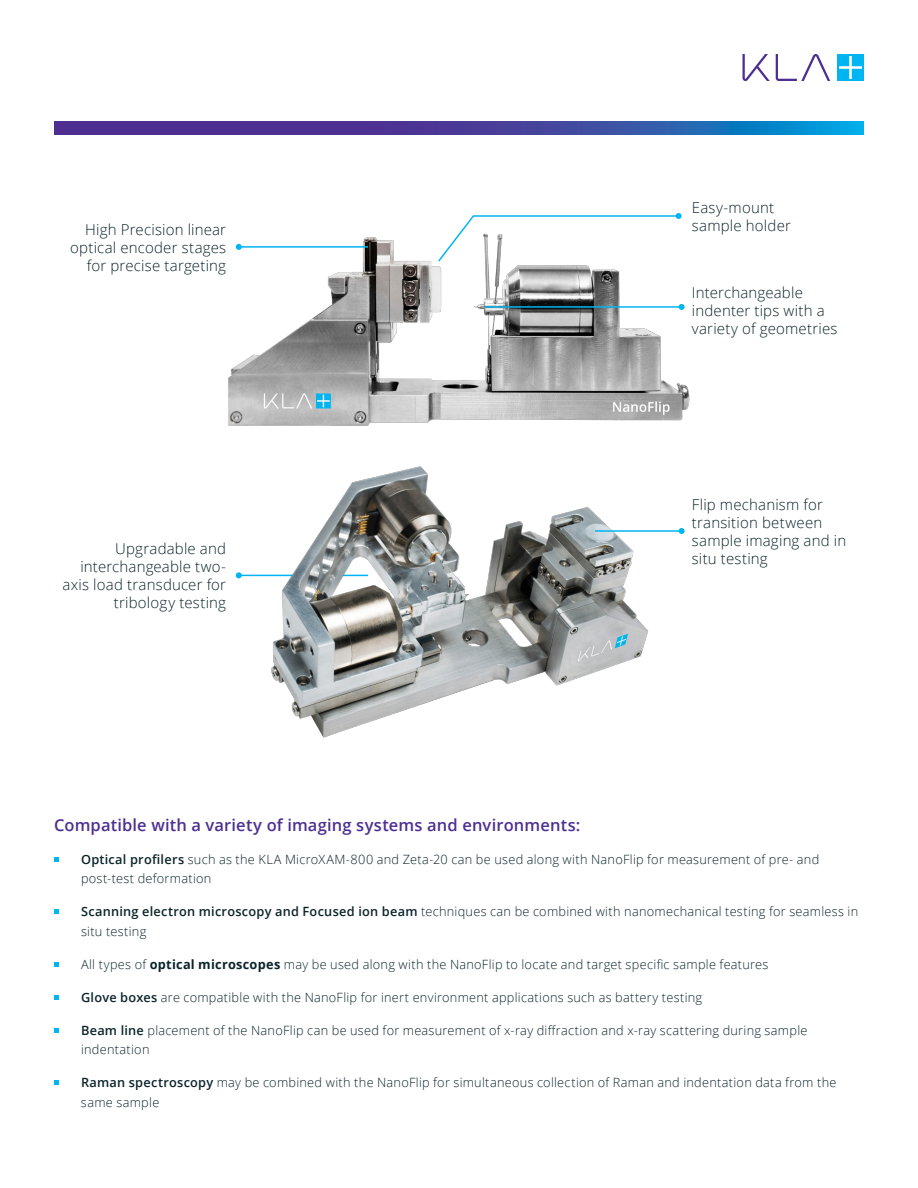
<style>
.page{position:relative;width:918px;height:1188px;background:#fff}
.page>*{position:absolute;margin:0;border:0;box-sizing:border-box;transform-origin:0 0}
.t1{font:600 16.5px "Open Sans";letter-spacing:.01em;color:#4e2f91}
.t2{font:300 15px/18px "Open Sans";letter-spacing:.015em;color:#0b242c}
.t3{font:300 12.75px/19.5px "Open Sans";letter-spacing:.02em;color:#0b242c}
.s1{font-weight:600}
.s2{font-weight:700}
</style>
<div class="page">
<svg style="left:54px;top:122px;width:810px;height:13px;background:#3a4ba2"></svg>
<svg style="left:776px;top:54px;width:54px;height:27px"></svg>
<svg style="left:742px;top:54px;width:28px;height:27px"></svg>
<div style="left:837px;top:54px;width:27px;height:27px;background:#00b5f1"></div>
<svg style="left:839px;top:56px;width:23px;height:23px"></svg>
<svg style="left:54px;top:857px;width:4px;height:4px"></svg>
<svg style="left:54px;top:910px;width:4px;height:4px"></svg>
<svg style="left:54px;top:962px;width:4px;height:4px"></svg>
<svg style="left:54px;top:995px;width:4px;height:4px"></svg>
<svg style="left:54px;top:1028px;width:4px;height:4px"></svg>
<svg style="left:54px;top:1081px;width:4px;height:4px"></svg>
<img style="left:228px;top:237px;width:462px;height:189px">
<hr style="left:239px;top:246px;width:129px;height:2px;background:#00b5f1">
<svg style="left:236px;top:244px;width:6px;height:6px"></svg>
<hr style="left:239px;top:575px;width:129px;height:1px;background:#00b5f1">
<svg style="left:236px;top:572px;width:6px;height:6px"></svg>
<hr style="left:484px;top:306px;width:198px;height:2px;background:#00b5f1">
<svg style="left:679px;top:304px;width:6px;height:6px"></svg>
<svg style="left:437px;top:213px;width:245px;height:50px"></svg>
<img style="left:267px;top:466px;width:381px;height:272px">
<hr style="left:595px;top:530px;width:87px;height:2px;background:#00b5f1">
<svg style="left:679px;top:528px;width:6px;height:6px"></svg>
<p class="t2" style="left:70px;top:220px;width:157px;text-align:right">High Precision linear optical encoder stages for precise targeting</p>
<p class="t2" style="left:63px;top:539px;width:165px;text-align:right">Upgradable and interchangeable two&shy;axis load transducer for tribology testing</p>
<p class="t2" style="left:692px;top:198px;width:101px">Easy-mount sample holder</p>
<p class="t2" style="left:692px;top:283px;width:147px">Interchangeable indenter tips with a variety of geometries</p>
<p class="t2" style="left:692px;top:495px;width:156px">Flip mechanism for transition between sample imaging and in situ testing</p>
<p class="t1" style="left:54px;top:814px;width:528px">Compatible with a variety of imaging systems and environments:</p>
<p class="t3" style="left:81px;top:849px;width:740px;text-indent:-27px"><span class="s1">• Optical profilers</span> such as the KLA MicroXAM-800 and Zeta-20 can be used along with NanoFlip for measurement of pre- and post-test deformation</p>
<p class="t3" style="left:81px;top:902px;width:779px;text-indent:-27px"><span class="s1">• Scanning electron microscopy and Focused ion beam</span> techniques can be combined with nanomechanical testing for seamless in situ testing</p>
<p class="t3" style="left:54px;top:954px;width:716px">• All types of <span class="s2">optical microscopes</span> may be used along with the NanoFlip to locate and target specific sample features</p>
<p class="t3" style="left:54px;top:987px;width:650px"><span class="s1">• Glove boxes</span> are compatible with the NanoFlip for inert environment applications such as battery testing</p>
<p class="t3" style="left:81px;top:1020px;width:728px;text-indent:-27px"><span class="s1">• Beam line</span> placement of the NanoFlip can be used for measurement of x-ray diffraction and x-ray scattering during sample indentation</p>
<p class="t3" style="left:81px;top:1073px;width:757px;text-indent:-27px"><span class="s1">• Raman spectroscopy</span> may be combined with the NanoFlip for simultaneous collection of Raman and indentation data from the same sample</p>
</div>
